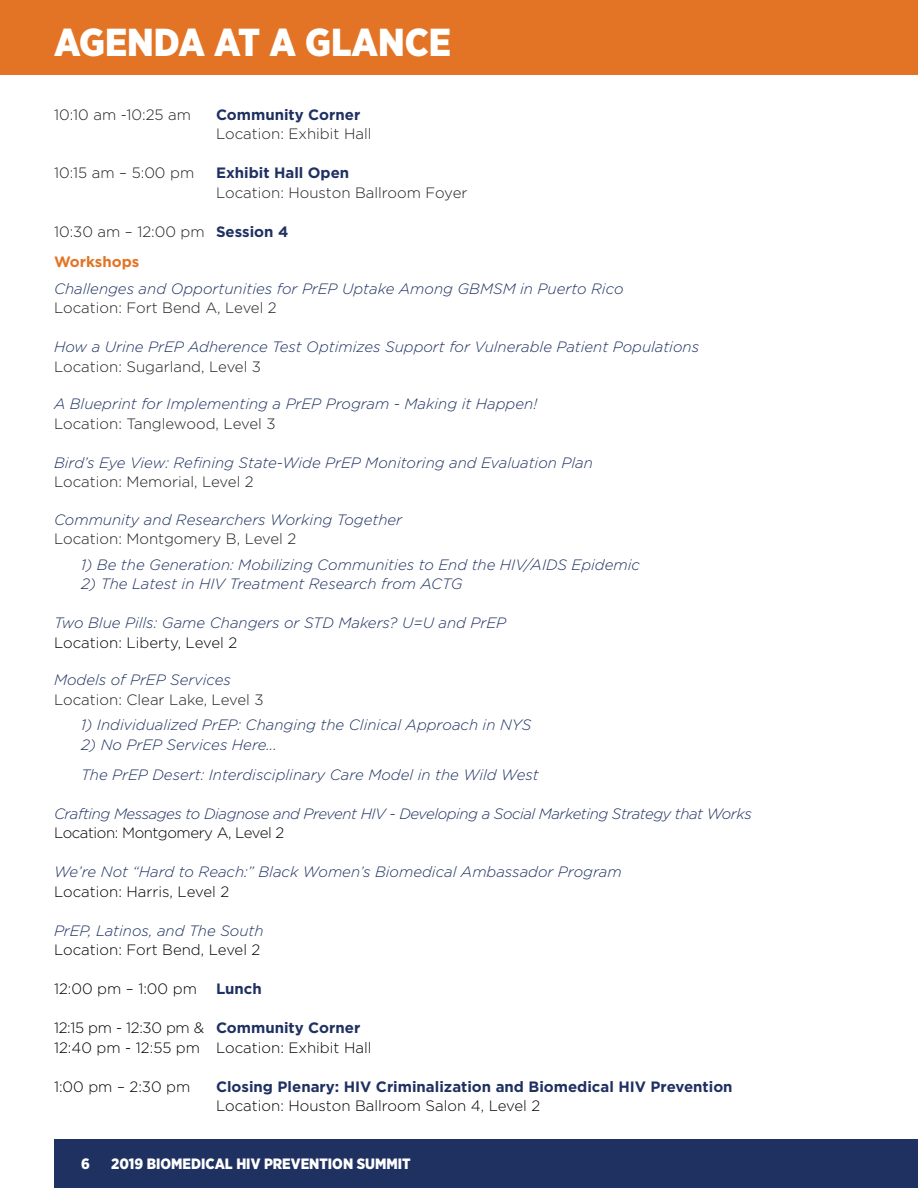
<style>
.page{position:relative;width:918px;height:1188px;background:#fff}
.page>*{position:absolute;margin:0;border:0;box-sizing:border-box;transform-origin:0 0}
.t1{font:900 39px "Gotham Narrow";color:#fff}
.Heading{font:italic 300 15px "Gotham";color:#1f3161}
.Body{font:300 15px "Gotham";color:#231f20}
.Body_A{font:300 15px/19.5px "Gotham";color:#000}
.Body_A-2{font:italic 300 15px "Gotham";color:#1f3161}
.Body-2{font:italic 300 15px "Gotham";color:#1f3161}
.Body_A-3{font:italic 300 15px "Gotham";letter-spacing:-.03em;color:#1f3161}
.Body_A-4{font:700 15px "Gotham";color:#1f3161}
.No_Spacing{font:italic 300 15px "Gotham";color:#1f3161}
.t2{font:900 15px "Gotham Narrow";color:#fff}
.Body-3{font:700 15px "Gotham";color:#1f3161}
.Body_A-5{font:300 15px "Gotham";letter-spacing:-.03em;color:#000}
.No_Spacing-2{font:300 15px "Gotham";color:#231f20}
.Body-4{font:700 15px "Gotham";color:#e37425}
.s1{font-weight:700;color:#1f3161}
</style>
<div class="page">
<div style="left:0;top:0;width:918px;height:74px;background:#e37425"></div>
<div style="left:54px;top:1139px;width:864px;height:49px;background:#1f3161"></div>
<p class="t1" style="left:54px;top:16px;width:399px">AGENDA AT A GLANCE</p>
<p class="Body" style="left:54px;top:105px;width:139px">10:10 am -10:25 am</p>
<p class="Body-3" style="left:216px;top:105px;width:146px">Community Corner</p>
<p class="Body" style="left:216px;top:125px;width:157px">Location: Exhibit Hall</p>
<p class="Body" style="left:54px;top:164px;width:142px">10:15 am – 5:00 pm</p>
<p class="Body-3" style="left:216px;top:163px;width:135px">Exhibit Hall Open</p>
<p class="Body" style="left:216px;top:183px;width:253px">Location: Houston Ballroom Foyer</p>
<p class="Body" style="left:54px;top:222px;width:236px">10:30 am – 12:00 pm <span class="s1">Session 4</span></p>
<p class="Body-4" style="left:54px;top:252px;width:87px">Workshops</p>
<p class="No_Spacing" style="left:54px;top:279px;width:571px">Challenges and Opportunities for PrEP Uptake Among GBMSM in Puerto Rico</p>
<p class="No_Spacing-2" style="left:54px;top:299px;width:224px">Location: Fort Bend A, Level 2</p>
<p class="Body-2" style="left:54px;top:338px;width:647px">How a Urine PrEP Adherence Test Optimizes Support for Vulnerable Patient Populations</p>
<p class="Body" style="left:54px;top:357px;width:209px">Location: Sugarland, Level 3</p>
<p class="Heading" style="left:54px;top:395px;width:485px">A Blueprint for Implementing a PrEP Program - Making it Happen!</p>
<p class="Body" style="left:54px;top:414px;width:223px">Location: Tanglewood, Level 3</p>
<p class="Body_A-2" style="left:54px;top:453px;width:540px">Bird’s Eye View: Refining State-Wide PrEP Monitoring and Evaluation Plan</p>
<p class="Body" style="left:54px;top:473px;width:201px">Location: Memorial, Level 2</p>
<p class="Heading" style="left:54px;top:510px;width:350px">Community and Researchers Working Together</p>
<p class="Body" style="left:54px;top:530px;width:244px">Location: Montgomery B, Level 2</p>
<p class="Heading" style="left:81px;top:555px;width:560px">1) Be the Generation: Mobilizing Communities to End the HIV/AIDS Epidemic</p>
<p class="Heading" style="left:81px;top:575px;width:383px">2) The Latest in HIV Treatment Research from ACTG</p>
<p class="Body_A-2" style="left:54px;top:614px;width:454px">Two Blue Pills: Game Changers or STD Makers? U=U and PrEP</p>
<p class="Body_A" style="left:54px;top:633px;width:185px">Location: Liberty, Level 2</p>
<p class="Heading" style="left:54px;top:671px;width:178px">Models of PrEP Services</p>
<p class="Body" style="left:54px;top:690px;width:211px">Location: Clear Lake, Level 3</p>
<p class="Heading" style="left:81px;top:716px;width:452px">1) Individualized PrEP: Changing the Clinical Approach in NYS</p>
<p class="Heading" style="left:81px;top:735px;width:197px">2) No PrEP Services Here...</p>
<p class="Body-2" style="left:81px;top:765px;width:459px">The PrEP Desert: Interdisciplinary Care Model in the Wild West</p>
<p class="Body_A-3" style="left:54px;top:804px;width:699px">Crafting Messages to Diagnose and Prevent HIV - Developing a Social Marketing Strategy that Works</p>
<p class="Body_A-5" style="left:54px;top:824px;width:232px">Location: Montgomery A, Level 2</p>
<p class="Body_A-2" style="left:54px;top:863px;width:569px">We’re Not “Hard to Reach:” Black Women’s Biomedical Ambassador Program</p>
<p class="Body_A" style="left:54px;top:882px;width:177px">Location: Harris, Level 2</p>
<p class="Body_A-2" style="left:54px;top:921px;width:211px">PrEP, Latinos, and The South</p>
<p class="Body_A" style="left:54px;top:940px;width:208px">Location: Fort Bend, Level 2</p>
<p class="Body_A" style="left:54px;top:979px;width:144px">12:00 pm – 1:00 pm</p>
<p class="Body_A-4" style="left:216px;top:979px;width:47px">Lunch</p>
<p class="Body_A" style="left:54px;top:1018px;width:319px">12:15 pm - 12:30 pm &amp; <span class="s1">Community Corner<br></span>12:40 pm - 12:55 pm Location: Exhibit Hall</p>
<p class="Body_A" style="left:54px;top:1077px;width:138px">1:00 pm – 2:30 pm</p>
<p class="Body_A-4" style="left:216px;top:1077px;width:518px">Closing Plenary: HIV Criminalization and Biomedical HIV Prevention</p>
<p class="Body_A" style="left:216px;top:1096px;width:326px">Location: Houston Ballroom Salon 4, Level 2</p>
<p class="t2" style="left:81px;top:1154px;width:10px">6</p>
<p class="t2" style="left:111px;top:1154px;width:301px">2019 BIOMEDICAL HIV PREVENTION SUMMIT</p>
</div>
